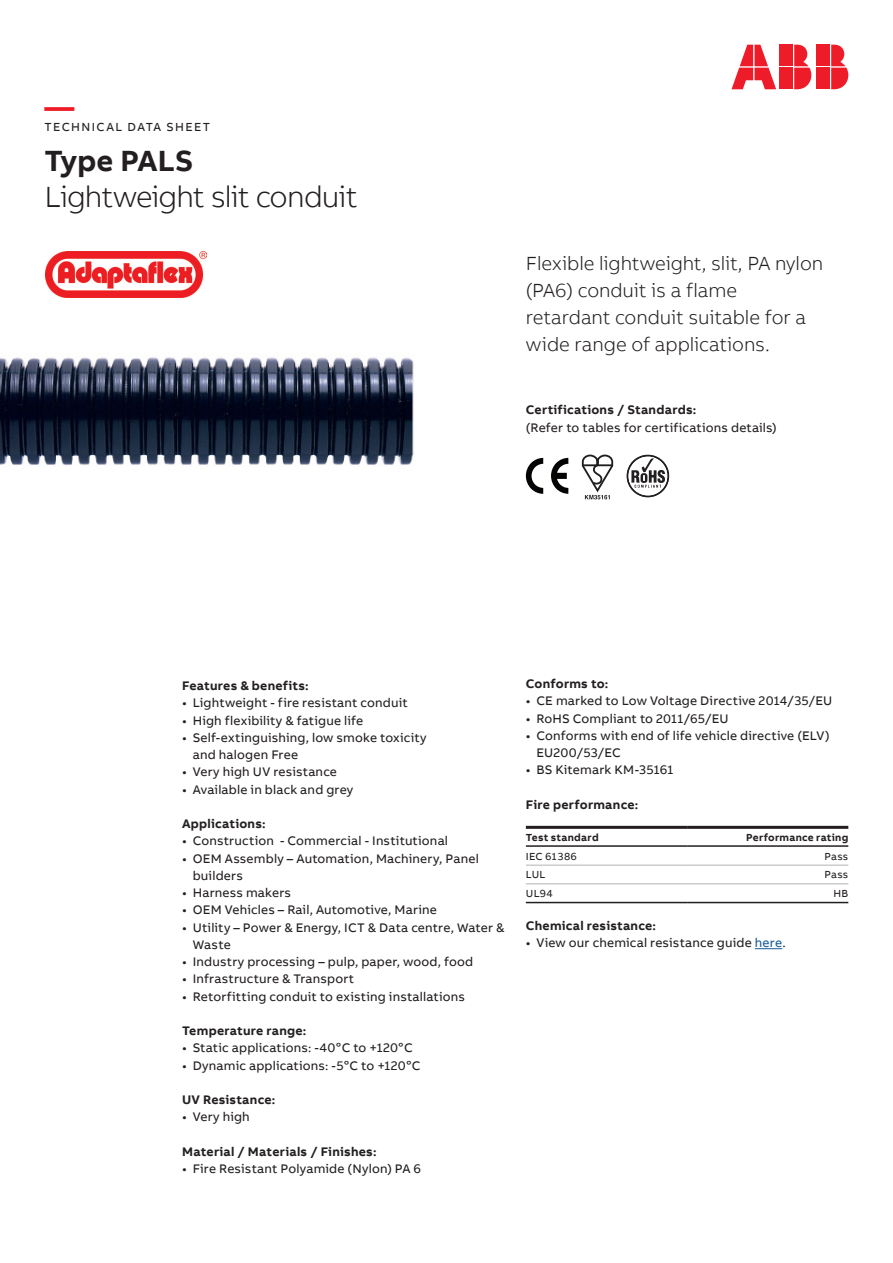
<style>
.page{position:relative;width:893px;height:1263px;background:#fff}
.page>*{position:absolute;margin:0;border:0;box-sizing:border-box;transform-origin:0 0}
.Headline_M_20pt_24pt{font:300 30px "AB Bvoice";letter-spacing:-.03em;color:#231f20}
.Headline_M_20pt_24pt-2{font:700 30px "AB Bvoice";letter-spacing:.005em;color:#231f20}
.Headline_M_20pt_24pt-3{font:700 30px "AB Bvoice";color:#ee1c28}
.Lead_13pt_18pt{font:300 19.5px/27px "AB Bvoice";letter-spacing:-.005em;color:#231f20}
.Copytext_8_5pt_12pt{font:12.75px/17.2px "AB Bvoice";letter-spacing:.015em;color:#231f20}
.Paragraph_Title_8_5pt_12pt{font:700 12.75px "AB Bvoice";letter-spacing:.02em;color:#231f20}
.Copytext_8_5pt_12pt-2{font:700 12.75px "AB Bvoice";letter-spacing:.02em;color:#231f20}
.Category_M_8pt_9_6pt{font:12px "AB Bvoice";letter-spacing:.12em;color:#231f20}
.Table_Title_Left_7pt_9pt{font:700 10.5px "AB Bvoice";letter-spacing:.025em;color:#231f20}
.Table_Content_Left_7pt_9pt{font:10.5px "AB Bvoice";letter-spacing:.02em;color:#231f20}
.s1{color:#175d9e}
</style>
<div class="page">
<img style="left:0;top:357px;width:414px;height:109px">
<div style="left:817px;top:45px;width:13px;height:21px;background:#ee1c28"></div>
<div style="left:817px;top:68px;width:13px;height:21px;background:#ee1c28"></div>
<svg style="left:831px;top:45px;width:17px;height:44px"></svg>
<svg style="left:731px;top:45px;width:45px;height:44px"></svg>
<div style="left:780px;top:45px;width:13px;height:21px;background:#ee1c28"></div>
<div style="left:780px;top:68px;width:13px;height:21px;background:#ee1c28"></div>
<svg style="left:794px;top:45px;width:17px;height:44px"></svg>
<svg style="left:526px;top:458px;width:17px;height:36px"></svg>
<svg style="left:551px;top:458px;width:17px;height:36px"></svg>
<svg style="left:755px;top:948px;width:27px;height:1px"></svg>
<hr style="left:526px;top:845px;width:161px;height:2px;background:#231f20">
<hr style="left:687px;top:845px;width:161px;height:2px;background:#231f20">
<hr style="left:526px;top:902px;width:161px;height:1px;background:#231f20">
<hr style="left:687px;top:902px;width:161px;height:1px;background:#231f20">
<hr style="left:526px;top:826px;width:161px;height:3px;background:#231f20">
<hr style="left:687px;top:826px;width:161px;height:3px;background:#231f20">
<hr style="left:526px;top:865px;width:161px;height:1px;background:#b2b3b7">
<hr style="left:687px;top:865px;width:161px;height:1px;background:#b2b3b7">
<hr style="left:526px;top:883px;width:161px;height:1px;background:#b2b3b7">
<hr style="left:687px;top:883px;width:161px;height:1px;background:#b2b3b7">
<svg style="left:627px;top:455px;width:42px;height:42px"></svg>
<svg style="left:581px;top:455px;width:33px;height:44px"></svg>
<img style="left:45px;top:252px;width:161px;height:45px">
<p class="Headline_M_20pt_24pt-3" style="left:45px;top:87px;width:31px">—</p>
<p class="Category_M_8pt_9_6pt" style="left:45px;top:120px;width:167px">TECHNICAL DATA SHEET</p>
<p class="Headline_M_20pt_24pt-2" style="left:45px;top:141px;width:150px">Type PALS</p>
<p class="Headline_M_20pt_24pt" style="left:45px;top:179px;width:314px">Lightweight slit conduit</p>
<p class="Lead_13pt_18pt" style="left:526px;top:250px;width:299px">Flexible lightweight, slit, PA nylon (PA6) conduit is a flame retardant conduit suitable for a wide range of applications.</p>
<p class="Paragraph_Title_8_5pt_12pt" style="left:526px;top:401px;width:172px">Certifications / Standards:</p>
<p class="Copytext_8_5pt_12pt" style="left:526px;top:419px;width:252px">(Refer to tables for certifications details)</p>
<p class="Paragraph_Title_8_5pt_12pt" style="left:182px;top:678px;width:128px">Features &amp; benefits:</p>
<p class="Copytext_8_5pt_12pt" style="left:182px;top:694px;width:227px">• Lightweight - fire resistant conduit</p>
<p class="Copytext_8_5pt_12pt" style="left:182px;top:712px;width:183px">• High flexibility &amp; fatigue life</p>
<p class="Copytext_8_5pt_12pt" style="left:193px;top:729px;width:235px;text-indent:-11px">• Self-extinguishing, low smoke toxicity and halogen Free</p>
<p class="Copytext_8_5pt_12pt" style="left:182px;top:763px;width:156px">• Very high UV resistance</p>
<p class="Copytext_8_5pt_12pt" style="left:182px;top:781px;width:173px">• Available in black and grey</p>
<p class="Paragraph_Title_8_5pt_12pt" style="left:182px;top:816px;width:85px">Applications:</p>
<p class="Copytext_8_5pt_12pt" style="left:182px;top:832px;width:267px">• Construction - Commercial - Institutional</p>
<p class="Copytext_8_5pt_12pt" style="left:193px;top:850px;width:288px;text-indent:-11px">• OEM Assembly – Automation, Machinery, Panel builders</p>
<p class="Copytext_8_5pt_12pt" style="left:182px;top:884px;width:111px">• Harness makers</p>
<p class="Copytext_8_5pt_12pt" style="left:182px;top:901px;width:256px">• OEM Vehicles – Rail, Automotive, Marine</p>
<p class="Copytext_8_5pt_12pt" style="left:193px;top:919px;width:313px;text-indent:-11px">• Utility – Power &amp; Energy, ICT &amp; Data centre, Water &amp;<br>Waste</p>
<p class="Copytext_8_5pt_12pt" style="left:182px;top:953px;width:292px">• Industry processing – pulp, paper, wood, food</p>
<p class="Copytext_8_5pt_12pt" style="left:182px;top:970px;width:174px">• Infrastructure &amp; Transport</p>
<p class="Copytext_8_5pt_12pt" style="left:182px;top:988px;width:284px">• Retorfitting conduit to existing installations</p>
<p class="Paragraph_Title_8_5pt_12pt" style="left:182px;top:1023px;width:126px">Temperature range:</p>
<p class="Copytext_8_5pt_12pt" style="left:182px;top:1039px;width:232px">• Static applications: -40oC to +120oC</p>
<p class="Copytext_8_5pt_12pt" style="left:182px;top:1057px;width:240px">• Dynamic applications: -5oC to +120oC</p>
<p class="Paragraph_Title_8_5pt_12pt" style="left:182px;top:1092px;width:95px">UV Resistance:</p>
<p class="Copytext_8_5pt_12pt" style="left:182px;top:1108px;width:69px">• Very high</p>
<p class="Copytext_8_5pt_12pt-2" style="left:182px;top:1143px;width:196px">Material / Materials / Finishes:</p>
<p class="Copytext_8_5pt_12pt" style="left:182px;top:1160px;width:241px">• Fire Resistant Polyamide (Nylon) PA 6</p>
<p class="Paragraph_Title_8_5pt_12pt" style="left:526px;top:676px;width:84px">Conforms to:</p>
<p class="Copytext_8_5pt_12pt" style="left:526px;top:692px;width:308px">• CE marked to Low Voltage Directive 2014/35/EU</p>
<p class="Copytext_8_5pt_12pt" style="left:526px;top:710px;width:204px">• RoHS Compliant to 2011/65/EU</p>
<p class="Copytext_8_5pt_12pt" style="left:536px;top:727px;width:295px;text-indent:-11px">• Conforms with end of life vehicle directive (ELV)<br>EU200/53/EC</p>
<p class="Copytext_8_5pt_12pt" style="left:526px;top:761px;width:149px">• BS Kitemark KM-35161</p>
<p class="Paragraph_Title_8_5pt_12pt" style="left:526px;top:796px;width:114px">Fire performance:</p>
<p class="Table_Title_Left_7pt_9pt" style="left:526px;top:831px;width:74px">Test standard</p>
<p class="Table_Title_Left_7pt_9pt" style="left:746px;top:831px;width:104px">Performance rating</p>
<p class="Table_Content_Left_7pt_9pt" style="left:526px;top:850px;width:52px">IEC 61386</p>
<p class="Table_Content_Left_7pt_9pt" style="left:825px;top:850px;width:25px">Pass</p>
<p class="Table_Content_Left_7pt_9pt" style="left:526px;top:868px;width:21px">LUL</p>
<p class="Table_Content_Left_7pt_9pt" style="left:825px;top:868px;width:25px">Pass</p>
<p class="Table_Content_Left_7pt_9pt" style="left:526px;top:887px;width:28px">UL94</p>
<p class="Table_Content_Left_7pt_9pt" style="left:834px;top:887px;width:16px">HB</p>
<p class="Paragraph_Title_8_5pt_12pt" style="left:526px;top:917px;width:132px">Chemical resistance:</p>
<p class="Copytext_8_5pt_12pt" style="left:526px;top:934px;width:261px">• View our chemical resistance guide <span class="s1">here</span>.</p>
</div>
